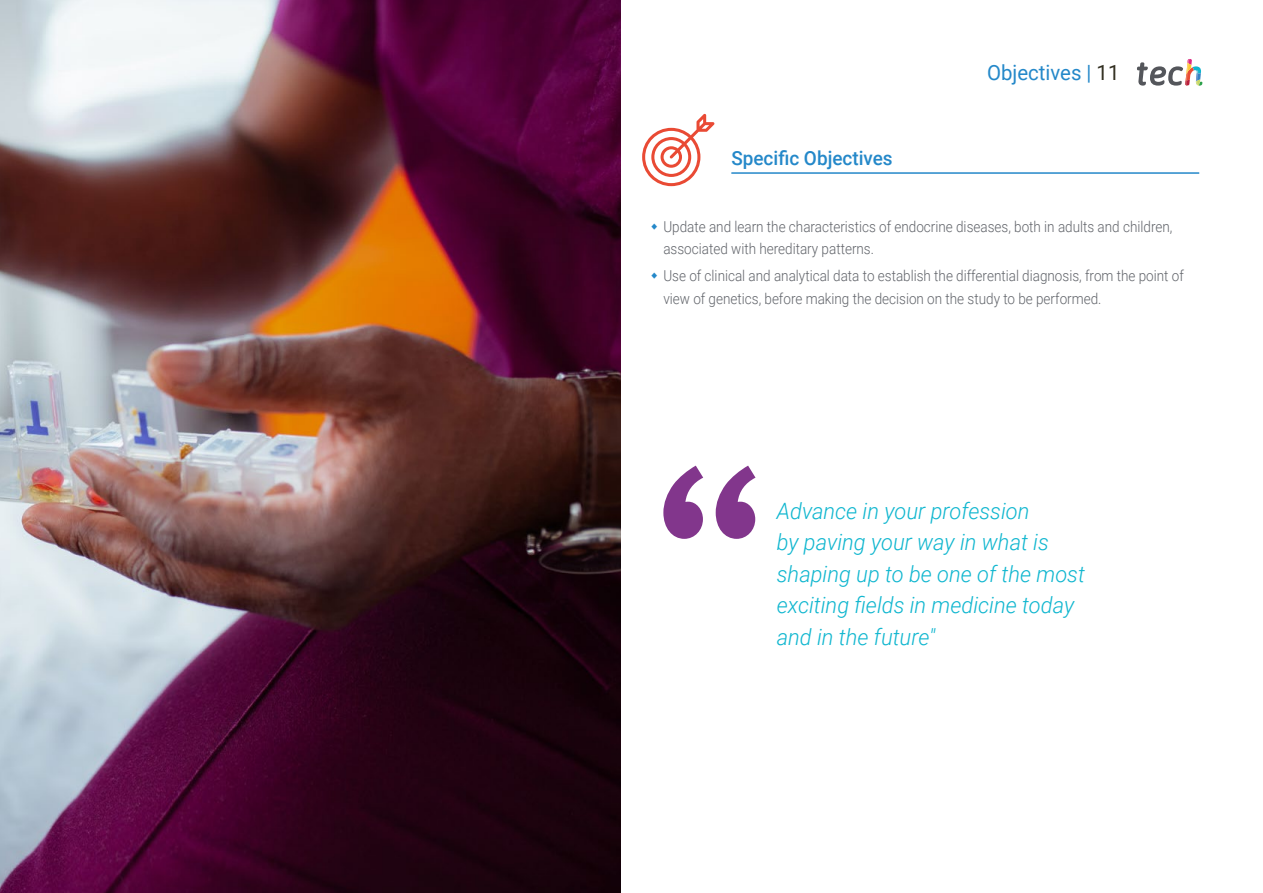
<style>
.page{position:relative;width:1263px;height:893px;background:#fff}
.page>*{position:absolute;margin:0;border:0;box-sizing:border-box;transform-origin:0 0}
.t1{font:italic 300 22.5px/31.5px "Roboto";color:#0fb6cf}
.t2{font:21px "Roboto";color:#2488c9}
.t3{font:500 19.5px "Roboto";color:#2488c9}
.t4{font:300 15px/22.5px "Roboto";color:#61646a;scale:.9 1}
.s1{color:#312e20}
</style>
<div class="page">
<img style="left:0;top:0;width:621px;height:893px">
<svg style="left:1137px;top:59px;width:65px;height:27px"></svg>
<svg style="left:663px;top:466px;width:92px;height:73px"></svg>
<svg style="left:642px;top:114px;width:72px;height:72px"></svg>
<hr style="left:731px;top:173px;width:468px;height:1px;background:#2488c9">
<h3 class="t3" style="left:731px;top:144px;width:163px">Specific Objectives</h3>
<h2 class="t2" style="left:987px;top:57px;width:134px">Objectives | <span class="s1">11</span></h2>
<p class="t4" style="left:663px;top:215px;width:567px">Update and learn the characteristics of endocrine diseases, both in adults and children, associated with hereditary patterns.</p>
<p class="t4" style="left:663px;top:264px;width:580px">Use of clinical and analytical data to establish the differential diagnosis, from the point of view of genetics, before making the decision on the study to be performed.</p>
<h1 class="t1" style="left:777px;top:494px;width:310px">Advance in your profession<br>by paving your way in what is shaping up to be one of the most exciting fields in medicine today and in the future"</h1>
</div>
